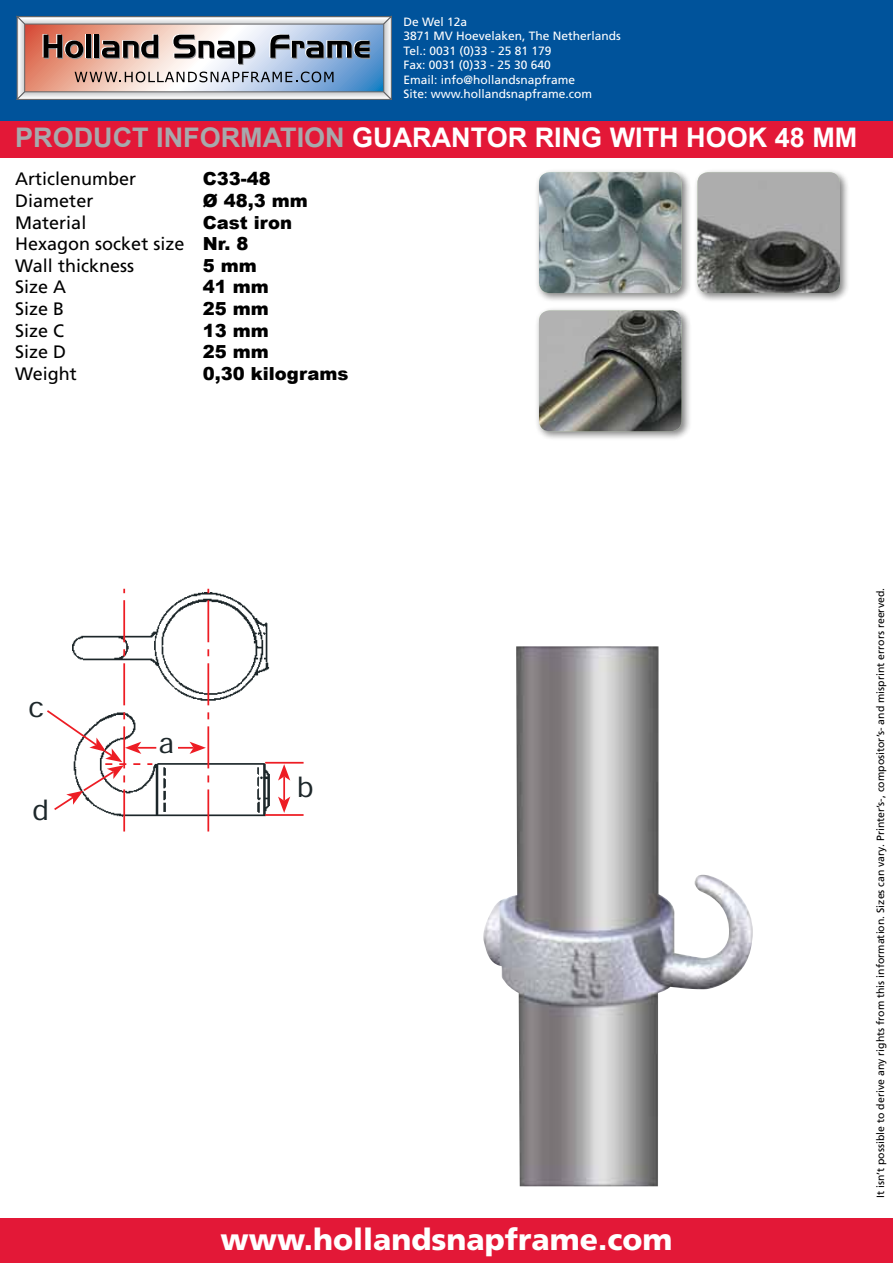
<style>
.page{position:relative;width:893px;height:1263px;background:#fff}
.page>*{position:absolute;margin:0;border:0;box-sizing:border-box;transform-origin:0 0}
.t1{font:900 30px "Frutiger";color:#fff}
.t2{font:28.05px "Adobe Sans MM 470 820";color:#1d272a}
.t3{font:700 27px "Arial";color:#fff}
.t4{font:18px/21.6px "Frutiger";color:#000}
.t5{font:900 18px "Arial";color:#000}
.t6{font:12px/14.4px "Frutiger";color:#fff}
.t7{font:10.5px "Frutiger";color:#000}
.s1{color:#a7a9ac}
.s2{font-family:"Arial";font-weight:900}
</style>
<div class="page">
<div style="left:1px;top:54px;width:892px;height:104px;background:#e31837"></div>
<div style="left:1px;top:0;width:892px;height:120px;background:#00539b"></div>
<svg style="left:17px;top:16px;width:375px;height:84px;background:#b1aaaf"></svg>
<div style="left:0;top:1218px;width:893px;height:45px;background:#e31837"></div>
<img style="left:483px;top:646px;width:270px;height:540px">
<div style="left:693px;top:168px;width:157px;height:135px;background:#000;opacity:.5"></div>
<img style="left:697px;top:172px;width:143px;height:121px">
<div style="left:535px;top:168px;width:157px;height:135px;background:#000;opacity:.5"></div>
<img style="left:539px;top:172px;width:142px;height:121px">
<div style="left:535px;top:306px;width:157px;height:136px;background:#000;opacity:.5"></div>
<img style="left:539px;top:310px;width:142px;height:121px">
<svg style="left:47px;top:589px;width:257px;height:242px"></svg>
<p class="t6" style="left:404px;top:14px;width:219px">De Wel 12a<br>3871 MV Hoevelaken, The Netherlands<br>Tel.: 0031 (0)33 - 25 81 179<br>Fax: 0031 (0)33 - 25 30 640<br>Email: info@hollandsnapframe<br>Site: www.hollandsnapframe.com</p>
<h3 class="t3" style="left:15px;top:120px;width:843px"><span class="s1">PRODUCT INFORMATION</span> GUARANTOR RING WITH HOOK 48 MM</h3>
<h3 class="t4" style="left:15px;top:168px;width:123px">Articlenumber</h3>
<h3 class="t5" style="left:203px;top:169px;width:70px">C33-48</h3>
<h3 class="t4" style="left:15px;top:190px;width:80px">Diameter</h3>
<h3 class="t5" style="left:203px;top:191px;width:106px">Ø 48,3 mm</h3>
<h3 class="t4" style="left:15px;top:211px;width:73px">Material</h3>
<h3 class="t5" style="left:203px;top:212px;width:91px">Cast iron</h3>
<h3 class="t4" style="left:15px;top:233px;width:235px">Hexagon socket size <span class="s2">Nr. 8<br></span>Wall thickness</h3>
<h3 class="t5" style="left:203px;top:255px;width:55px">5 mm</h3>
<h3 class="t4" style="left:15px;top:276px;width:53px">Size A</h3>
<h3 class="t5" style="left:203px;top:277px;width:68px">41 mm</h3>
<h3 class="t4" style="left:15px;top:298px;width:51px">Size B</h3>
<h3 class="t5" style="left:203px;top:299px;width:68px">25 mm</h3>
<h3 class="t4" style="left:15px;top:319px;width:51px">Size C</h3>
<h3 class="t5" style="left:203px;top:320px;width:68px">13 mm</h3>
<h3 class="t4" style="left:15px;top:341px;width:53px">Size D</h3>
<h3 class="t5" style="left:203px;top:342px;width:68px">25 mm</h3>
<h3 class="t4" style="left:15px;top:363px;width:63px">Weight</h3>
<h3 class="t5" style="left:203px;top:363px;width:147px">0,30 kilograms</h3>
<h2 class="t2" style="left:29px;top:692px;width:17px">c</h2>
<h2 class="t2" style="left:33px;top:795px;width:18px">d</h2>
<h2 class="t2" style="left:159px;top:729px;width:17px">a</h2>
<h2 class="t2" style="left:297px;top:773px;width:18px">b</h2>
<h1 class="t1" style="left:221px;top:1222px;width:453px">www.hollandsnapframe.com</h1>
<p class="t7" style="left:874px;top:1198px;width:611px;rotate:-90deg">It isn’t possible to derive any rights from this information. Sizes can vary. Printer’s-, compositor’s- and misprint errors reerved.</p>
</div>
